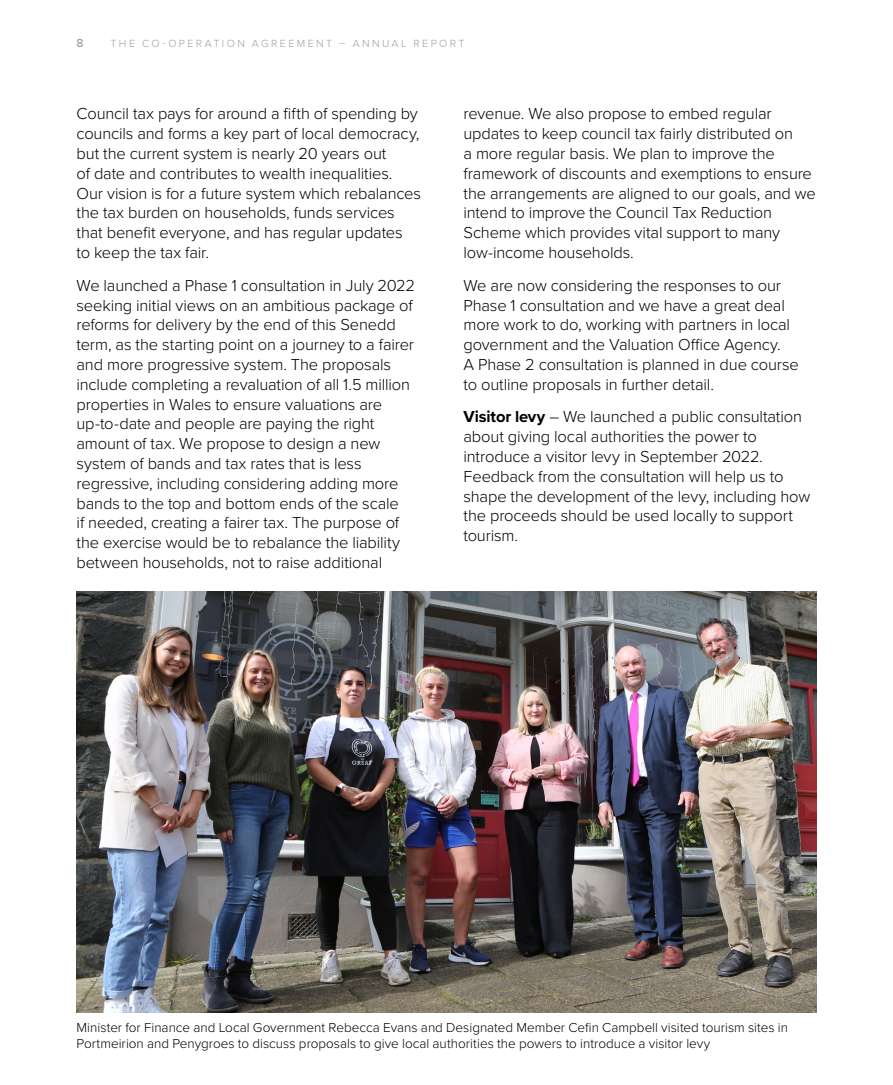
<style>
.page{position:relative;width:893px;height:1085px;background:#fff}
.page>*{position:absolute;margin:0;border:0;box-sizing:border-box;transform-origin:0 0}
.Body_Text{font:300 16.5px/19.8px "Proxima Nova";letter-spacing:-.01em;color:#000}
.Captions_for_Photos{font:300 13.5px/16.2px "Proxima Nova";color:#000}
.t1{font:500 12px "Proxima Nova";color:#9d9d9c}
.t2{font:300 10.8px "Proxima Nova";letter-spacing:.225em;color:#9d9d9c}
.s1{font-weight:700}
</style>
<div class="page">
<img style="left:77px;top:591px;width:739px;height:421px">
<p class="t1" style="left:77px;top:34px;width:9px">8</p>
<p class="t2" style="left:111px;top:35px;width:356px">THE CO-OPERATION AGREEMENT – ANNUAL REPORT</p>
<p class="Body_Text" style="left:77px;top:103px;width:346px">Council tax pays for around a fifth of spending by councils and forms a key part of local democracy, but the current system is nearly 20 years out<br>of date and contributes to wealth inequalities.<br>Our vision is for a future system which rebalances the tax burden on households, funds services that benefit everyone, and has regular updates<br>to keep the tax fair.</p>
<p class="Body_Text" style="left:77px;top:274px;width:340px">We launched a Phase 1 consultation in July 2022 seeking initial views on an ambitious package of reforms for delivery by the end of this Senedd term, as the starting point on a journey to a fairer and more progressive system. The proposals include completing a revaluation of all 1.5 million properties in Wales to ensure valuations are up-to-date and people are paying the right amount of tax. We propose to design a new system of bands and tax rates that is less regressive, including considering adding more bands to the top and bottom ends of the scale<br>if needed, creating a fairer tax. The purpose of the exercise would be to rebalance the liability between households, not to raise additional</p>
<p class="Body_Text" style="left:463px;top:103px;width:354px">revenue. We also propose to embed regular updates to keep council tax fairly distributed on<br>a more regular basis. We plan to improve the framework of discounts and exemptions to ensure the arrangements are aligned to our goals, and we intend to improve the Council Tax Reduction Scheme which provides vital support to many low-income households.</p>
<p class="Body_Text" style="left:463px;top:274px;width:337px">We are now considering the responses to our Phase 1 consultation and we have a great deal more work to do, working with partners in local government and the Valuation Office Agency.<br>A Phase 2 consultation is planned in due course to outline proposals in further detail.</p>
<p class="Body_Text" style="left:463px;top:406px;width:348px"><span class="s1">Visitor levy</span> – We launched a public consultation about giving local authorities the power to introduce a visitor levy in September 2022.<br>Feedback from the consultation will help us to shape the development of the levy, including how the proceeds should be used locally to support tourism.</p>
<p class="Captions_for_Photos" style="left:77px;top:1018px;width:713px">Minister for Finance and Local Government Rebecca Evans and Designated Member Cefin Campbell visited tourism sites in<br>Portmeirion and Penygroes to discuss proposals to give local authorities the powers to introduce a visitor levy</p>
</div>
